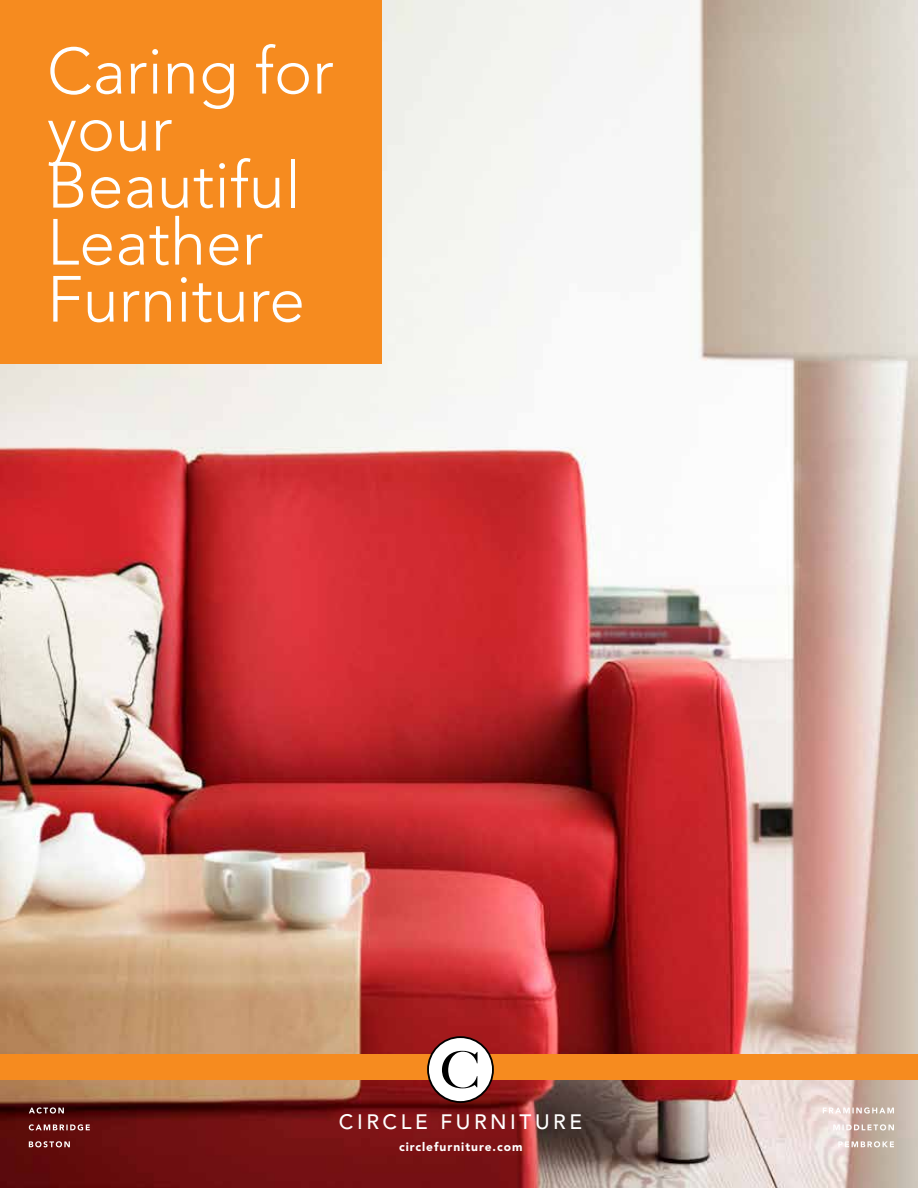
<style>
.page{position:relative;width:918px;height:1188px;background:#fff}
.page>*{position:absolute;margin:0;border:0;box-sizing:border-box;transform-origin:0 0}
.t1{font:300 64.5px/57px "Avenir";color:#fff}
.t2{font:500 20.7px "Avenir";letter-spacing:.17em;color:#fff}
.t3{font:900 12px "Avenir";letter-spacing:.08em;color:#fff}
</style>
<div class="page">
<img style="left:1px;top:0;width:917px;height:1188px">
<div style="left:0;top:0;width:382px;height:363px;background:#f68b1f"></div>
<div style="left:1px;top:1054px;width:917px;height:25px;background:#f68b1f"></div>
<div style="left:428px;top:1037px;width:65px;height:65px;background:#fff;border-radius:50%"></div>
<div style="left:427px;top:1036px;width:67px;height:67px;border:2px solid #000;border-radius:50%"></div>
<svg style="left:442px;top:1051px;width:36px;height:37px"></svg>
<svg style="left:29px;top:1107px;width:35px;height:7px"></svg>
<svg style="left:29px;top:1124px;width:61px;height:6px"></svg>
<svg style="left:29px;top:1141px;width:41px;height:6px"></svg>
<svg style="left:823px;top:1107px;width:71px;height:7px"></svg>
<svg style="left:833px;top:1124px;width:61px;height:6px"></svg>
<svg style="left:838px;top:1141px;width:56px;height:6px"></svg>
<p class="t1" style="left:47px;top:43px;width:288px">Caring for your<br>Beautiful<br>Leather<br>Furniture</p>
<p class="t2" style="left:339px;top:1110px;width:245px">CIRCLE FURNITURE</p>
<p class="t3" style="left:399px;top:1139px;width:125px">circlefurniture.com</p>
</div>
